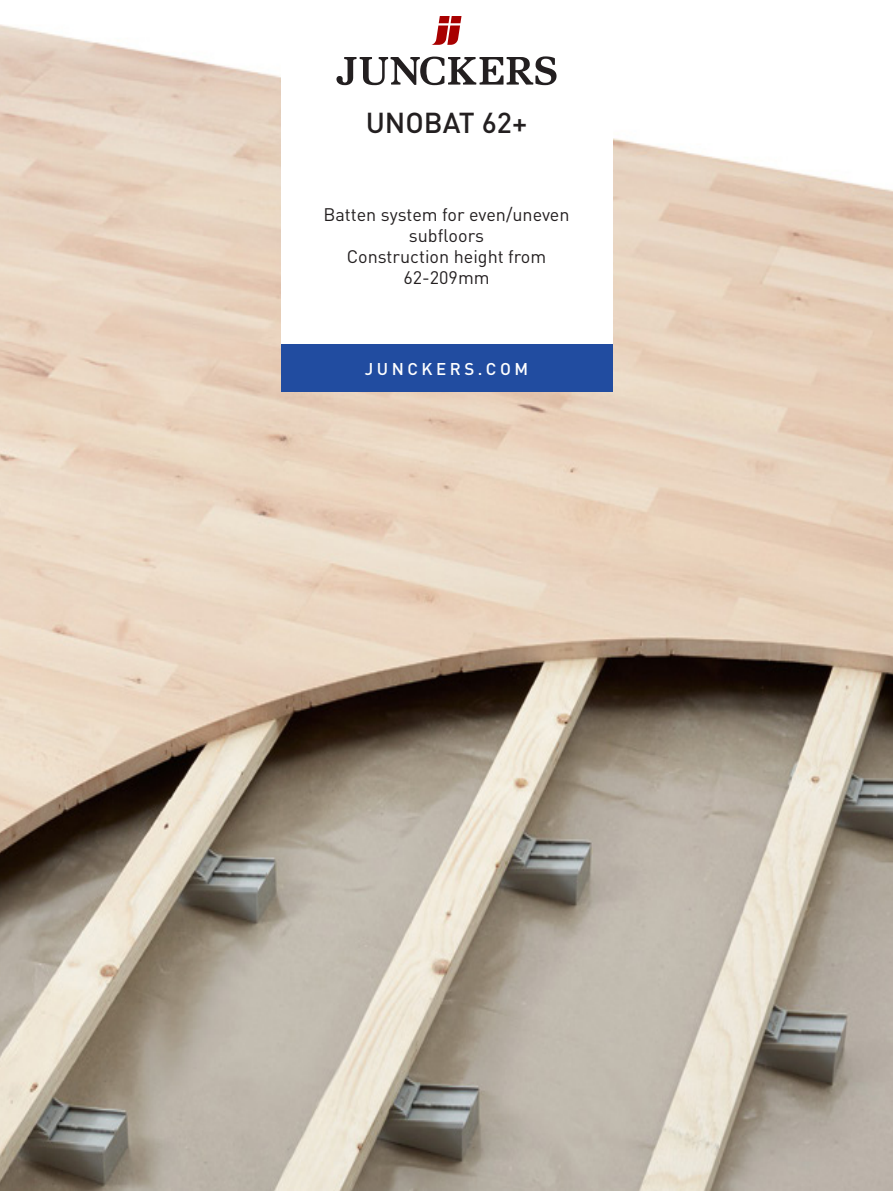
<style>
.page{position:relative;width:893px;height:1191px;background:#fff}
.page>*{position:absolute;margin:0;border:0;box-sizing:border-box;transform-origin:0 0}
.t1{font:500 28.5px "DIN Pro";color:#231f20}
.t2{font:18px/21px "DIN Pro";color:#231f20;text-align:center}
.t3{font:500 16.8px "DIN Pro";letter-spacing:.21em;color:#fff}
</style>
<div class="page">
<img style="left:0;top:24px;width:893px;height:1167px">
<div style="left:281px;top:0;width:331px;height:355px;background:#fff"></div>
<div style="left:281px;top:345px;width:331px;height:47px;background:#214ca0"></div>
<svg style="left:431px;top:16px;width:30px;height:29px"></svg>
<svg style="left:336px;top:56px;width:220px;height:29px"></svg>
<p class="t1" style="left:366px;top:104px;width:163px">UNOBAT 62+</p>
<p class="t2" style="left:323px;top:203px;width:248px">Batten system for even/uneven subfloors<br>Construction height from<br>62-209mm</p>
<p class="t3" style="left:365px;top:357px;width:165px">JUNCKERS.COM</p>
</div>
